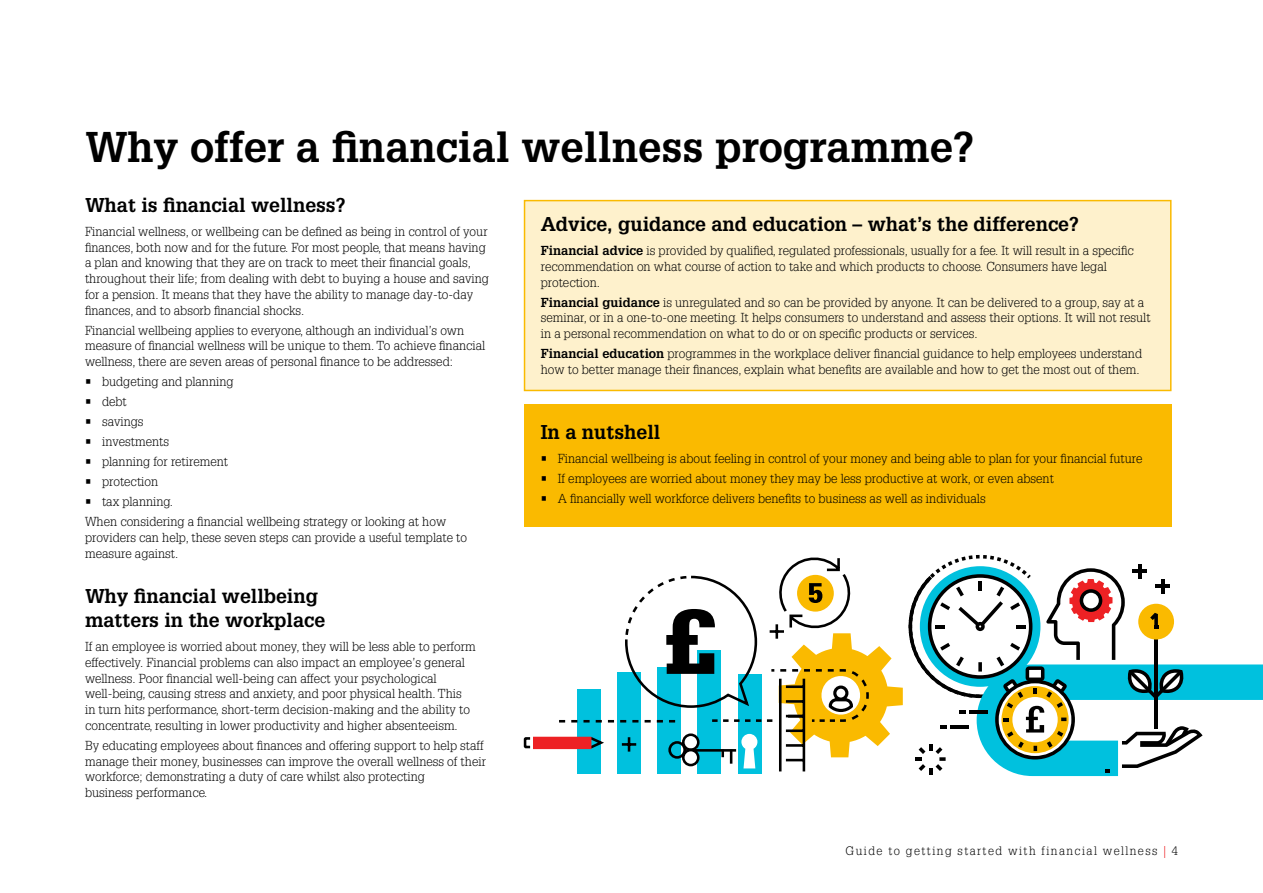
<style>
.page{position:relative;width:1263px;height:893px;background:#fff}
.page>*{position:absolute;margin:0;border:0;box-sizing:border-box;transform-origin:0 0}
.t1{font:700 42px "Glypha";color:#000}
.t2{font:700 19.5px/24px "Glypha";color:#000}
.t3{font:300 12.75px/15.8px "Glypha";color:#000}
.t4{font:300 12px "Glypha";letter-spacing:.12em;color:#000}
.s1{font-weight:700}
.s2{color:#ed2124}
</style>
<div class="page">
<div style="left:524px;top:200px;width:647px;height:191px;background:#fef1cc;border:2px solid #faba00"></div>
<div style="left:524px;top:404px;width:647px;height:123px;background:#faba00"></div>
<svg style="left:523px;top:554px;width:740px;height:222px"></svg>
<h1 class="t1" style="left:85px;top:121px;width:891px">Why offer a financial wellness programme?</h1>
<h2 class="t2" style="left:85px;top:192px;width:262px">What is financial wellness?</h2>
<p class="t3" style="left:85px;top:224px;width:405px">Financial wellness, or wellbeing can be defined as being in control of your finances, both now and for the future. For most people, that means having a plan and knowing that they are on track to meet their financial goals, throughout their life; from dealing with debt to buying a house and saving for a pension. It means that they have the ability to manage day-to-day finances, and to absorb financial shocks.</p>
<p class="t3" style="left:85px;top:322px;width:402px">Financial wellbeing applies to everyone, although an individual’s own measure of financial wellness will be unique to them. To achieve financial wellness, there are seven areas of personal finance to be addressed:</p>
<p class="t3" style="left:85px;top:374px;width:150px">• budgeting and planning</p>
<p class="t3" style="left:85px;top:394px;width:43px">• debt</p>
<p class="t3" style="left:85px;top:414px;width:60px">• savings</p>
<p class="t3" style="left:85px;top:434px;width:86px">• investments</p>
<p class="t3" style="left:85px;top:454px;width:145px">• planning for retirement</p>
<p class="t3" style="left:85px;top:474px;width:75px">• protection</p>
<p class="t3" style="left:85px;top:492px;width:363px;line-height:20px">• tax planning.<br>When considering a financial wellbeing strategy or looking at how</p>
<p class="t3" style="left:85px;top:530px;width:384px">providers can help, these seven steps can provide a useful template to measure against.</p>
<h2 class="t2" style="left:85px;top:583px;width:242px">Why financial wellbeing matters in the workplace</h2>
<p class="t3" style="left:85px;top:639px;width:392px">If an employee is worried about money, they will be less able to perform effectively. Financial problems can also impact an employee’s general wellness. Poor financial well-being can affect your psychological well-being, causing stress and anxiety, and poor physical health. This<br>in turn hits performance, short-term decision-making and the ability to concentrate, resulting in lower productivity and higher absenteeism.</p>
<p class="t3" style="left:85px;top:738px;width:402px">By educating employees about finances and offering support to help staff manage their money, businesses can improve the overall wellness of their workforce; demonstrating a duty of care whilst also protecting<br>business performance.</p>
<h2 class="t2" style="left:541px;top:211px;width:539px">Advice, guidance and education – what’s the difference?</h2>
<p class="t3" style="left:541px;top:243px;width:595px"><span class="s1">Financial advice</span> is provided by qualified, regulated professionals, usually for a fee. It will result in a specific recommendation on what course of action to take and which products to choose. Consumers have legal protection.</p>
<p class="t3" style="left:541px;top:294px;width:611px"><span class="s1">Financial guidance</span> is unregulated and so can be provided by anyone. It can be delivered to a group, say at a seminar, or in a one-to-one meeting. It helps consumers to understand and assess their options. It will not result in a personal recommendation on what to do or on specific products or services.</p>
<p class="t3" style="left:541px;top:346px;width:603px"><span class="s1">Financial education</span> programmes in the workplace deliver financial guidance to help employees understand how to better manage their finances, explain what benefits are available and how to get the most out of them.</p>
<h2 class="t2" style="left:541px;top:419px;width:121px">In a nutshell</h2>
<p class="t3" style="left:541px;top:451px;width:603px">• Financial wellbeing is about feeling in control of your money and being able to plan for your financial future</p>
<p class="t3" style="left:541px;top:471px;width:515px">• If employees are worried about money they may be less productive at work, or even absent</p>
<p class="t3" style="left:541px;top:491px;width:446px">• A financially well workforce delivers benefits to business as well as individuals</p>
<p class="t4" style="left:846px;top:844px;width:334px">Guide to getting started with financial wellness <span class="s2">|</span> 4</p>
</div>
